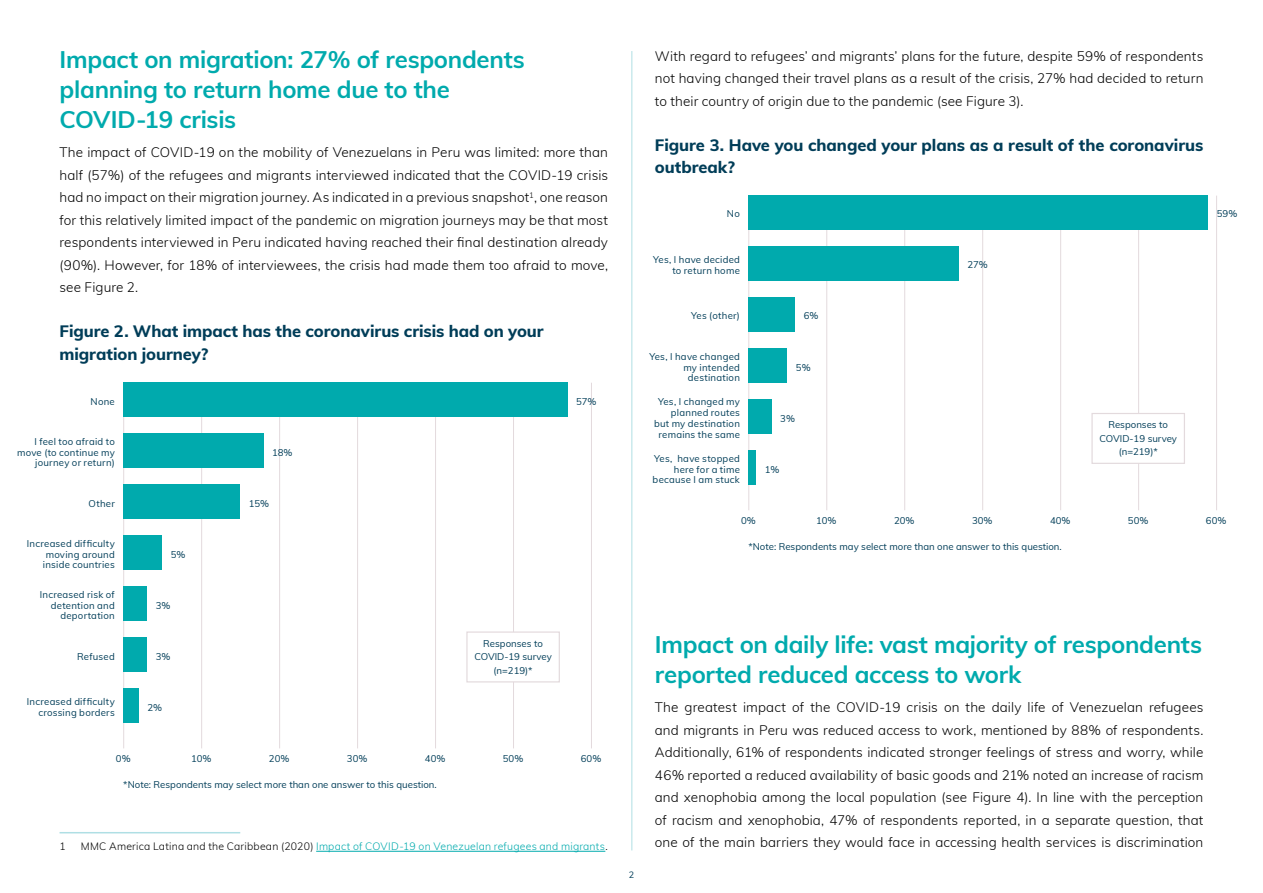
<style>
.page{position:relative;width:1263px;height:893px;background:#fff}
.page>*{position:absolute;margin:0;border:0;box-sizing:border-box;transform-origin:0 0}
.t1{font:700 24px/30px "Muli";letter-spacing:-.01em;color:#00aaad}
.t2{font:800 16.5px/22.5px "Muli";letter-spacing:-.005em;color:#003d58}
.t3{font:300 13.5px/22.5px "Muli";letter-spacing:.01em;color:#000;text-align:justify}
.t4{font:300 10.5px "Muli";letter-spacing:.02em;color:#00aaad}
.t5{font:300 10.5px "Muli";color:#000}
.t6{font:9.6px/10.8px "Muli";letter-spacing:.025em;color:#003d58;text-align:right}
.t7{font:9.6px/13.5px "Muli";color:#003d58;text-align:center}
.t8{font:9px "Muli";color:#003d58}
.s1{color:#000}
</style>
<div class="page">
<hr style="left:631px;top:51px;width:1px;height:799px;background:#afdfe4">
<hr style="left:60px;top:832px;width:180px;height:1px;background:#afdfe4">
<hr style="left:316px;top:851px;width:289px;height:1px;background:#00aaad">
<hr style="left:748px;top:196px;width:1px;height:314px;background:#e3dadd">
<hr style="left:826px;top:196px;width:1px;height:314px;background:#e3dadd">
<hr style="left:904px;top:196px;width:1px;height:314px;background:#e3dadd">
<hr style="left:982px;top:196px;width:1px;height:314px;background:#e3dadd">
<hr style="left:1060px;top:196px;width:1px;height:314px;background:#e3dadd">
<hr style="left:1138px;top:196px;width:1px;height:314px;background:#e3dadd">
<hr style="left:1216px;top:196px;width:1px;height:314px;background:#e3dadd">
<div style="left:748px;top:196px;width:460px;height:34px;background:#00aaad"></div>
<div style="left:748px;top:247px;width:211px;height:34px;background:#00aaad"></div>
<div style="left:748px;top:298px;width:47px;height:34px;background:#00aaad"></div>
<div style="left:748px;top:349px;width:39px;height:34px;background:#00aaad"></div>
<div style="left:748px;top:400px;width:24px;height:34px;background:#00aaad"></div>
<div style="left:748px;top:451px;width:8px;height:34px;background:#00aaad"></div>
<div style="left:1091px;top:413px;width:94px;height:51px;background:#fff;border:1px solid #e3dadd"></div>
<hr style="left:123px;top:383px;width:1px;height:365px;background:#e3dadd">
<hr style="left:201px;top:383px;width:1px;height:365px;background:#e3dadd">
<hr style="left:279px;top:383px;width:1px;height:365px;background:#e3dadd">
<hr style="left:357px;top:383px;width:1px;height:365px;background:#e3dadd">
<hr style="left:435px;top:383px;width:1px;height:365px;background:#e3dadd">
<hr style="left:513px;top:383px;width:1px;height:365px;background:#e3dadd">
<hr style="left:591px;top:383px;width:1px;height:365px;background:#e3dadd">
<div style="left:123px;top:383px;width:445px;height:34px;background:#00aaad"></div>
<div style="left:123px;top:434px;width:141px;height:34px;background:#00aaad"></div>
<div style="left:123px;top:485px;width:117px;height:34px;background:#00aaad"></div>
<div style="left:123px;top:536px;width:39px;height:34px;background:#00aaad"></div>
<div style="left:123px;top:587px;width:24px;height:34px;background:#00aaad"></div>
<div style="left:123px;top:638px;width:24px;height:34px;background:#00aaad"></div>
<div style="left:123px;top:689px;width:16px;height:34px;background:#00aaad"></div>
<div style="left:466px;top:631px;width:94px;height:51px;background:#fff;border:1px solid #e3dadd"></div>
<h1 class="t1" style="left:60px;top:43px;width:467px">Impact on migration: 27% of respondents planning to return home due to the<br>COVID-19 crisis</h1>
<p class="t3" style="left:60px;top:140px;width:550px">The impact of COVID-19 on the mobility of Venezuelans in Peru was limited: more than half (57%) of the refugees and migrants interviewed indicated that the COVID-19 crisis had no impact on their migration journey. As indicated in a previous snapshot<sup>1</sup>, one reason for this relatively limited impact of the pandemic on migration journeys may be that most respondents interviewed in Peru indicated having reached their final destination already (90%). However, for 18% of interviewees, the crisis had made them too afraid to move, see Figure 2.</p>
<p class="t2" style="left:60px;top:319px;width:486px">Figure 2. What impact has the coronavirus crisis had on your migration journey?</p>
<p class="t6" style="left:91px;top:395px;width:26px">None</p>
<p class="t6" style="left:17px;top:435px;width:99px">I feel too afraid to move (to continue my journey or return)</p>
<p class="t6" style="left:89px;top:497px;width:28px">Other</p>
<p class="t6" style="left:43px;top:537px;width:73px;text-align:justify;text-indent:-16px">Increased difficulty moving around inside countries</p>
<p class="t6" style="left:40px;top:588px;width:77px">Increased risk of detention and deportation</p>
<p class="t6" style="left:77px;top:650px;width:39px">Refused</p>
<p class="t6" style="left:27px;top:696px;width:89px">Increased difficulty crossing borders</p>
<p class="t6" style="left:171px;top:548px;width:16px">5%</p>
<p class="t6" style="left:156px;top:599px;width:16px">3%</p>
<p class="t6" style="left:156px;top:650px;width:16px">3%</p>
<p class="t6" style="left:147px;top:701px;width:16px">2%</p>
<p class="t6" style="left:272px;top:446px;width:22px">18%</p>
<p class="t6" style="left:249px;top:497px;width:22px">15%</p>
<p class="t6" style="left:576px;top:395px;width:22px">57%</p>
<p class="t7" style="left:474px;top:636px;width:79px">Responses to<br>COVID-19 survey (n=219)*</p>
<p class="t6" style="left:116px;top:753px;width:16px">0%</p>
<p class="t6" style="left:191px;top:753px;width:22px">10%</p>
<p class="t6" style="left:269px;top:753px;width:22px">20%</p>
<p class="t6" style="left:347px;top:753px;width:22px">30%</p>
<p class="t6" style="left:425px;top:753px;width:22px">40%</p>
<p class="t6" style="left:503px;top:753px;width:22px">50%</p>
<p class="t6" style="left:581px;top:753px;width:22px">60%</p>
<p class="t7" style="left:123px;top:777px;width:315px">*Note: Respondents may select more than one answer to this question.</p>
<p class="t5" style="left:60px;top:839px;width:8px">1</p>
<p class="t4" style="left:81px;top:839px;width:528px"><span class="s1">MMC America Latina and the Caribbean (2020)</span> Impact of COVID-19 on Venezuelan refugees and migrants<span class="s1">.</span></p>
<p class="t3" style="left:655px;top:44px;width:550px">With regard to refugees’ and migrants’ plans for the future, despite 59% of respondents not having changed their travel plans as a result of the crisis, 27% had decided to return to their country of origin due to the pandemic (see Figure 3).</p>
<p class="t2" style="left:655px;top:133px;width:550px">Figure 3. Have you changed your plans as a result of the coronavirus outbreak?</p>
<p class="t6" style="left:727px;top:208px;width:14px">No</p>
<p class="t6" style="left:653px;top:254px;width:88px">Yes, I have decided to return home</p>
<p class="t6" style="left:691px;top:310px;width:50px">Yes (other)</p>
<p class="t6" style="left:649px;top:350px;width:92px">Yes, I have changed my intended destination</p>
<p class="t6" style="left:654px;top:396px;width:87px">Yes, I changed my planned routes but my destination remains the same</p>
<p class="t6" style="left:653px;top:452px;width:89px">Yes, have stopped here for a time because I am stuck</p>
<p class="t6" style="left:804px;top:310px;width:16px">6%</p>
<p class="t6" style="left:796px;top:361px;width:16px">5%</p>
<p class="t6" style="left:780px;top:412px;width:16px">3%</p>
<p class="t6" style="left:765px;top:463px;width:16px">1%</p>
<p class="t6" style="left:967px;top:259px;width:22px">27%</p>
<p class="t6" style="left:1217px;top:208px;width:22px">59%</p>
<p class="t7" style="left:1099px;top:417px;width:79px">Responses to<br>COVID-19 survey (n=219)*</p>
<p class="t6" style="left:741px;top:515px;width:16px">0%</p>
<p class="t6" style="left:816px;top:515px;width:22px">10%</p>
<p class="t6" style="left:894px;top:515px;width:22px">20%</p>
<p class="t6" style="left:972px;top:515px;width:22px">30%</p>
<p class="t6" style="left:1050px;top:515px;width:22px">40%</p>
<p class="t6" style="left:1128px;top:515px;width:22px">50%</p>
<p class="t6" style="left:1206px;top:515px;width:22px">60%</p>
<p class="t7" style="left:748px;top:539px;width:315px">*Note: Respondents may select more than one answer to this question.</p>
<p class="t8" style="left:629px;top:868px;width:7px">2</p>
<h1 class="t1" style="left:655px;top:628px;width:549px">Impact on daily life: vast majority of respondents reported reduced access to work</h1>
<p class="t3" style="left:655px;top:695px;width:550px">The greatest impact of the COVID-19 crisis on the daily life of Venezuelan refugees and migrants in Peru was reduced access to work, mentioned by 88% of respondents.<br>Additionally, 61% of respondents indicated stronger feelings of stress and worry, while 46% reported a reduced availability of basic goods and 21% noted an increase of racism and xenophobia among the local population (see Figure 4). In line with the perception of racism and xenophobia, 47% of respondents reported, in a separate question, that one of the main barriers they would face in accessing health services is discrimination</p>
</div>
